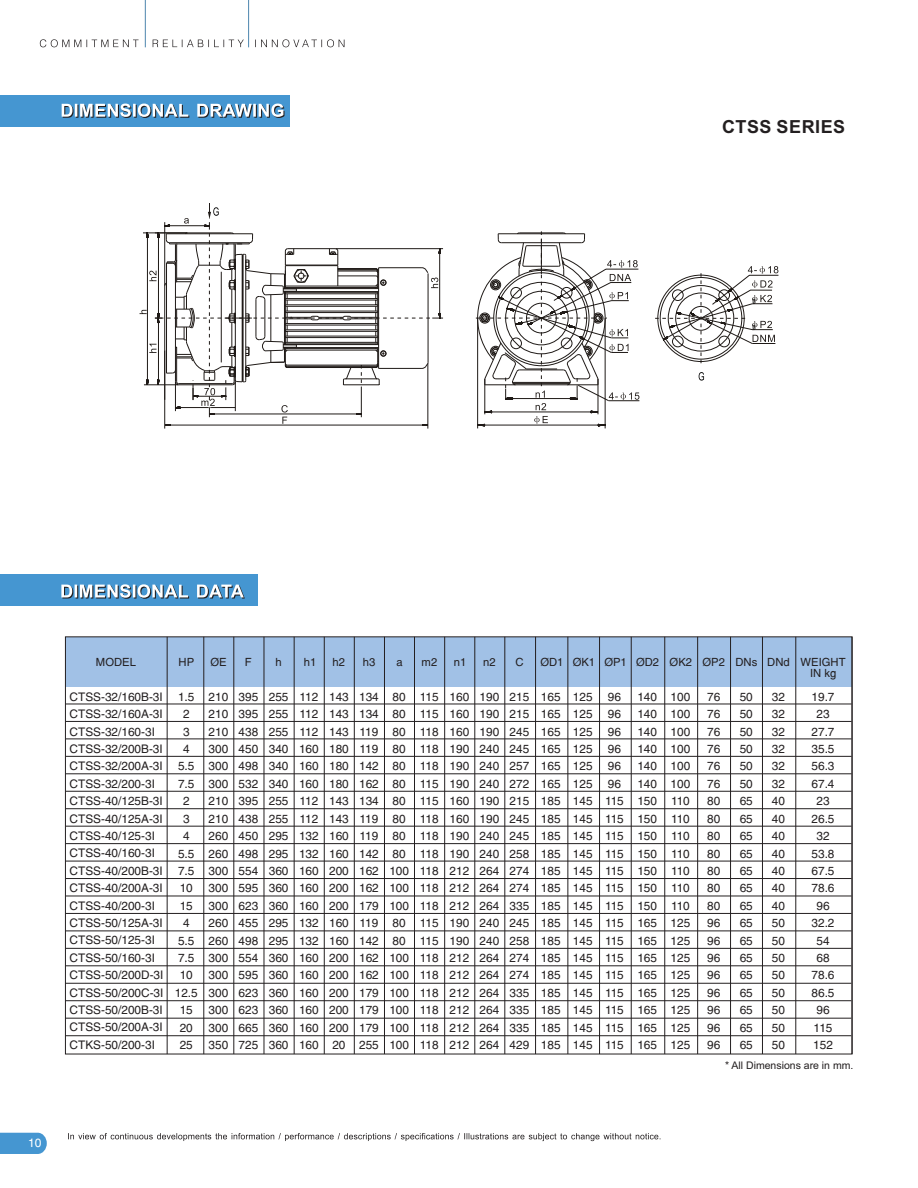
<style>
.page{position:relative;width:918px;height:1188px;background:#fff}
.page>*{position:absolute;margin:0;border:0;box-sizing:border-box;transform-origin:0 0}
.t1{font:700 18px "Arial";letter-spacing:.03em;color:#231f20}
.t2{font:12px "Switzerland";color:#fff}
.t3{font:11.85px/17.4px "Switzerland";color:#231f20;text-align:justify}
.t4{font:11.25px/11.4px "Switzerland";color:#231f20;text-align:center}
.t5{font:10.5px "Arial";color:#231f20}
.t6{font:9.9px "Arial";color:#000;scale:.56 1}
</style>
<div class="page">
<svg style="left:40px;top:39px;width:305px;height:8px"></svg>
<hr style="left:145px;top:0;width:1px;height:47px;background:#558cb2">
<hr style="left:248px;top:0;width:1px;height:47px;background:#558cb2">
<svg style="left:0;top:1133px;width:47px;height:21px"></svg>
<div style="left:0;top:95px;width:289px;height:32px;background:#4596d1"></div>
<svg style="left:62px;top:104px;width:222px;height:14px"></svg>
<div style="left:0;top:575px;width:257px;height:31px;background:#4596d1"></div>
<svg style="left:61px;top:584px;width:184px;height:15px"></svg>
<hr style="left:477px;top:318px;width:1px;height:110px;background:#1f1a17">
<hr style="left:605px;top:318px;width:1px;height:110px;background:#1f1a17">
<hr style="left:428px;top:363px;width:1px;height:66px;background:#1f1a17">
<hr style="left:164px;top:350px;width:1px;height:79px;background:#1f1a17">
<svg style="left:699px;top:372px;width:5px;height:9px"></svg>
<svg style="left:476px;top:231px;width:163px;height:196px"></svg>
<svg style="left:655px;top:266px;width:124px;height:97px"></svg>
<svg style="left:140px;top:203px;width:303px;height:223px"></svg>
<svg style="left:65px;top:636px;width:788px;height:419px"></svg>
<svg style="left:68px;top:1133px;width:593px;height:8px"></svg>
<h1 class="t1" style="left:722px;top:120px;width:125px">CTSS SERIES</h1>
<p class="t6" style="left:753px;top:297px;width:7px">ø</p>
<p class="t6" style="left:752px;top:323px;width:7px">ø</p>
<p class="t2" style="left:28px;top:1136px;width:15px">10</p>
<p class="t4" style="left:96px;top:657px;width:42px">MODEL</p>
<p class="t3" style="left:70px;top:689px;width:95px;text-align:left">CTSS-32/160B-3I<br>CTSS-32/160A-3I<br>CTSS-32/160-3I<br>CTSS-32/200B-3I<br>CTSS-32/200A-3I<br>CTSS-32/200-3I<br>CTSS-40/125B-3I<br>CTSS-40/125A-3I<br>CTSS-40/125-3I<br>CTSS-40/160-3I<br>CTSS-40/200B-3I<br>CTSS-40/200A-3I<br>CTSS-40/200-3I<br>CTSS-50/125A-3I<br>CTSS-50/125-3I<br>CTSS-50/160-3I<br>CTSS-50/200D-3I<br>CTSS-50/200C-3I<br>CTSS-50/200B-3I<br>CTSS-50/200A-3I<br>CTKS-50/200-3I</p>
<p class="t3" style="left:175px;top:689px;width:24px;text-align:center">1.5<br>2<br>3<br>4<br>5.5<br>7.5<br>2<br>3<br>4<br>5.5<br>7.5<br>10<br>15<br>4<br>5.5<br>7.5<br>10<br>12.5<br>15<br>20<br>25</p>
<p class="t4" style="left:179px;top:657px;width:17px">HP</p>
<p class="t4" style="left:210px;top:657px;width:18px">ØE</p>
<p class="t3" style="left:209px;top:689px;width:21px">210<br>210<br>210<br>300<br>300<br>300<br>210<br>210<br>260<br>260<br>300<br>300<br>300<br>260<br>260<br>300<br>300<br>300<br>300<br>300<br>350</p>
<p class="t4" style="left:245px;top:657px;width:8px">F</p>
<p class="t3" style="left:239px;top:689px;width:21px">395<br>395<br>438<br>450<br>498<br>532<br>395<br>438<br>450<br>498<br>554<br>595<br>623<br>455<br>498<br>554<br>595<br>623<br>623<br>665<br>725</p>
<p class="t4" style="left:276px;top:657px;width:8px">h</p>
<p class="t3" style="left:269px;top:689px;width:21px">255<br>255<br>255<br>340<br>340<br>340<br>255<br>255<br>295<br>295<br>360<br>360<br>360<br>295<br>295<br>360<br>360<br>360<br>360<br>360<br>360</p>
<p class="t4" style="left:304px;top:657px;width:14px">h1</p>
<p class="t3" style="left:299px;top:689px;width:21px">112<br>112<br>112<br>160<br>160<br>160<br>112<br>112<br>132<br>132<br>160<br>160<br>160<br>132<br>132<br>160<br>160<br>160<br>160<br>160<br>160</p>
<p class="t4" style="left:333px;top:657px;width:14px">h2</p>
<p class="t3" style="left:329px;top:689px;width:21px">143<br>143<br>143<br>180<br>180<br>180<br>143<br>143<br>160<br>160<br>200<br>200<br>200<br>160<br>160<br>200<br>200<br>200<br>200<br>200<br>20</p>
<p class="t4" style="left:363px;top:657px;width:14px">h3</p>
<p class="t3" style="left:359px;top:689px;width:21px">134<br>134<br>119<br>119<br>142<br>162<br>134<br>119<br>119<br>142<br>162<br>162<br>179<br>119<br>142<br>162<br>162<br>179<br>179<br>179<br>255</p>
<p class="t4" style="left:396px;top:657px;width:8px">a</p>
<p class="t3" style="left:389px;top:689px;width:21px;text-align:left">80<br>80<br>80<br>80<br>80<br>80<br>80<br>80<br>80<br>80<br>100<br>100<br>100<br>80<br>80<br>100<br>100<br>100<br>100<br>100<br>100</p>
<p class="t4" style="left:422px;top:657px;width:17px">m2</p>
<p class="t3" style="left:420px;top:689px;width:20px">115<br>115<br>118<br>118<br>118<br>115<br>115<br>118<br>118<br>118<br>118<br>118<br>118<br>115<br>115<br>118<br>118<br>118<br>118<br>118<br>118</p>
<p class="t4" style="left:454px;top:657px;width:14px">n1</p>
<p class="t3" style="left:450px;top:689px;width:21px">160<br>160<br>160<br>190<br>190<br>190<br>160<br>160<br>190<br>190<br>212<br>212<br>212<br>190<br>190<br>212<br>212<br>212<br>212<br>212<br>212</p>
<p class="t4" style="left:483px;top:657px;width:14px">n2</p>
<p class="t3" style="left:480px;top:689px;width:21px">190<br>190<br>190<br>240<br>240<br>240<br>190<br>190<br>240<br>240<br>264<br>264<br>264<br>240<br>240<br>264<br>264<br>264<br>264<br>264<br>264</p>
<p class="t4" style="left:515px;top:657px;width:10px">C</p>
<p class="t3" style="left:510px;top:689px;width:21px">215<br>215<br>245<br>245<br>257<br>272<br>215<br>245<br>245<br>258<br>274<br>274<br>335<br>245<br>258<br>274<br>274<br>335<br>335<br>335<br>429</p>
<p class="t4" style="left:540px;top:657px;width:25px">ØD1</p>
<p class="t3" style="left:541px;top:689px;width:21px">165<br>165<br>165<br>165<br>165<br>165<br>185<br>185<br>185<br>185<br>185<br>185<br>185<br>185<br>185<br>185<br>185<br>185<br>185<br>185<br>185</p>
<p class="t4" style="left:573px;top:657px;width:24px">ØK1</p>
<p class="t3" style="left:573px;top:689px;width:21px">125<br>125<br>125<br>125<br>125<br>125<br>145<br>145<br>145<br>145<br>145<br>145<br>145<br>145<br>145<br>145<br>145<br>145<br>145<br>145<br>145</p>
<p class="t4" style="left:604px;top:657px;width:24px">ØP1</p>
<p class="t3" style="left:605px;top:689px;width:20px;text-align:left">96<br>96<br>96<br>96<br>96<br>96<br>115<br>115<br>115<br>115<br>115<br>115<br>115<br>115<br>115<br>115<br>115<br>115<br>115<br>115<br>115</p>
<p class="t4" style="left:636px;top:657px;width:25px">ØD2</p>
<p class="t3" style="left:637px;top:689px;width:21px">140<br>140<br>140<br>140<br>140<br>140<br>150<br>150<br>150<br>150<br>150<br>150<br>150<br>165<br>165<br>165<br>165<br>165<br>165<br>165<br>165</p>
<p class="t4" style="left:670px;top:657px;width:24px">ØK2</p>
<p class="t3" style="left:671px;top:689px;width:21px">100<br>100<br>100<br>100<br>100<br>100<br>110<br>110<br>110<br>110<br>110<br>110<br>110<br>125<br>125<br>125<br>125<br>125<br>125<br>125<br>125</p>
<p class="t4" style="left:703px;top:657px;width:24px">ØP2</p>
<p class="t3" style="left:707px;top:689px;width:15px">76<br>76<br>76<br>76<br>76<br>76<br>80<br>80<br>80<br>80<br>80<br>80<br>80<br>96<br>96<br>96<br>96<br>96<br>96<br>96<br>96</p>
<p class="t4" style="left:735px;top:657px;width:23px">DNs</p>
<p class="t3" style="left:740px;top:689px;width:15px">50<br>50<br>50<br>50<br>50<br>50<br>65<br>65<br>65<br>65<br>65<br>65<br>65<br>65<br>65<br>65<br>65<br>65<br>65<br>65<br>65</p>
<p class="t4" style="left:767px;top:657px;width:24px">DNd</p>
<p class="t3" style="left:772px;top:689px;width:15px">32<br>32<br>32<br>32<br>32<br>32<br>40<br>40<br>40<br>40<br>40<br>40<br>40<br>50<br>50<br>50<br>50<br>50<br>50<br>50<br>50</p>
<p class="t4" style="left:801px;top:657px;width:46px">WEIGHT<br>IN kg</p>
<p class="t3" style="left:812px;top:689px;width:24px;text-align:center">19.7<br>23<br>27.7<br>35.5<br>56.3<br>67.4<br>23<br>26.5<br>32<br>53.8<br>67.5<br>78.6<br>96<br>32.2<br>54<br>68<br>78.6<br>86.5<br>96<br>115<br>152</p>
<p class="t5" style="left:725px;top:1062px;width:130px">* All Dimensions are in mm.</p>
</div>
